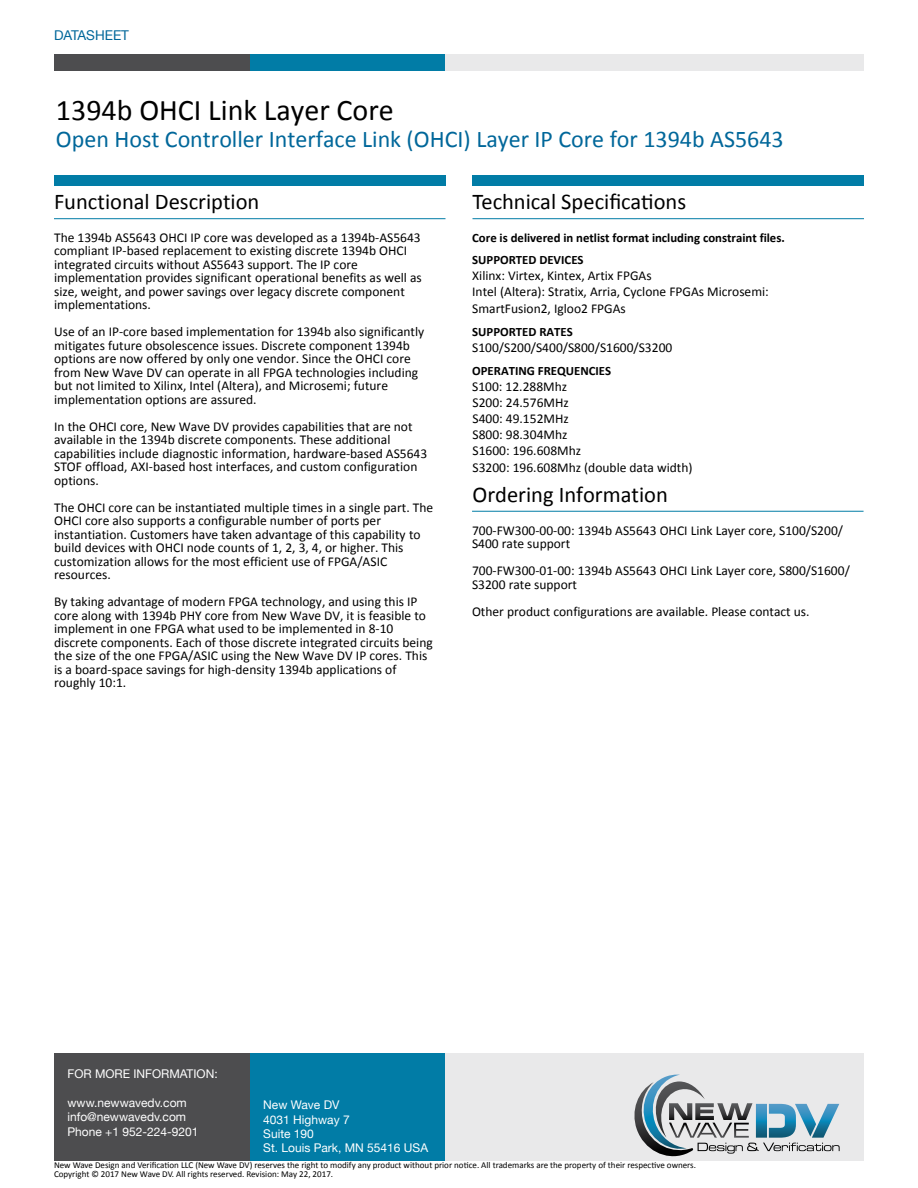
<style>
.page{position:relative;width:918px;height:1188px;background:#fff}
.page>*{position:absolute;margin:0;border:0;box-sizing:border-box;transform-origin:0 0}
.t1{font:30px "Calibri";color:#000}
.t2{font:24px "Calibri";color:#00679a}
.t3{font:22.5px "Calibri";color:#000}
.t4{font:13.5px/13.5px "Calibri";color:#000}
.t5{font:13.5px "Helvetica Neue";color:#00679a}
.t6{font:700 12.75px/22.8px "Calibri";color:#000}
.t7{font:12px/14.4px "Helvetica Neue";color:#fff}
.t8{font:9px/9px "Calibri";color:#000}
</style>
<div class="page">
<div style="left:54px;top:54px;width:196px;height:16px;background:#4d4d4f"></div>
<div style="left:250px;top:54px;width:196px;height:16px;background:#017ca6"></div>
<div style="left:446px;top:54px;width:418px;height:16px;background:#e9e9ea"></div>
<div style="left:54px;top:1053px;width:196px;height:108px;background:#4d4d4f"></div>
<div style="left:250px;top:1053px;width:196px;height:108px;background:#017ca6"></div>
<div style="left:446px;top:1053px;width:418px;height:108px;background:#e9e9ea"></div>
<svg style="left:634px;top:1075px;width:206px;height:82px"></svg>
<div style="left:54px;top:176px;width:392px;height:10px;background:#017ca6"></div>
<hr style="left:54px;top:218px;width:392px;height:1px;background:#017ca6">
<div style="left:472px;top:176px;width:392px;height:10px;background:#017ca6"></div>
<hr style="left:472px;top:218px;width:392px;height:1px;background:#017ca6">
<hr style="left:472px;top:511px;width:392px;height:1px;background:#017ca6">
<p class="t5" style="left:54px;top:27px;width:77px">DATASHEET</p>
<h1 class="t1" style="left:56px;top:91px;width:339px">1394b OHCI Link Layer Core</h1>
<h2 class="t2" style="left:56px;top:123px;width:729px">Open Host Controller Interface Link (OHCI) Layer IP Core for 1394b AS5643</h2>
<h3 class="t3" style="left:54px;top:187px;width:207px">Functional Description</h3>
<p class="t4" style="left:54px;top:230px;width:369px">The 1394b AS5643 OHCI IP core was developed as a 1394b-AS5643 compliant IP-based replacement to existing discrete 1394b OHCI integrated circuits without AS5643 support. The IP core implementation provides significant operational benefits as well as size, weight, and power savings over legacy discrete component implementations.</p>
<p class="t4" style="left:54px;top:325px;width:372px">Use of an IP-core based implementation for 1394b also significantly mitigates future obsolescence issues. Discrete component 1394b options are now offered by only one vendor. Since the OHCI core from New Wave DV can operate in all FPGA technologies including but not limited to Xilinx, Intel (Altera), and Microsemi; future implementation options are assured.</p>
<p class="t4" style="left:54px;top:419px;width:375px">In the OHCI core, New Wave DV provides capabilities that are not available in the 1394b discrete components. These additional capabilities include diagnostic information, hardware-based AS5643<br>STOF offload, AXI-based host interfaces, and custom configuration options.</p>
<p class="t4" style="left:54px;top:500px;width:381px">The OHCI core can be instantiated multiple times in a single part. The OHCI core also supports a configurable number of ports per instantiation. Customers have taken advantage of this capability to build devices with OHCI node counts of 1, 2, 3, 4, or higher. This customization allows for the most efficient use of FPGA/ASIC resources.</p>
<p class="t4" style="left:54px;top:595px;width:380px">By taking advantage of modern FPGA technology, and using this IP core along with 1394b PHY core from New Wave DV, it is feasible to implement in one FPGA what used to be implemented in 8-10 discrete components. Each of those discrete integrated circuits being the size of the one FPGA/ASIC using the New Wave DV IP cores. This is a board-space savings for high-density 1394b applications of roughly 10:1.</p>
<h3 class="t3" style="left:472px;top:187px;width:215px">Technical Specifications</h3>
<p class="t6" style="left:472px;top:226px;width:314px">Core is delivered in netlist format including constraint files.<br>SUPPORTED DEVICES</p>
<p class="t4" style="left:472px;top:268px;width:298px;line-height:16.2px">Xilinx: Virtex, Kintex, Artix FPGAs<br>Intel (Altera): Stratix, Arria, Cyclone FPGAs Microsemi:<br>SmartFusion2, Igloo2 FPGAs</p>
<p class="t6" style="left:472px;top:320px;width:102px">SUPPORTED RATES</p>
<p class="t4" style="left:472px;top:340px;width:202px">S100/S200/S400/S800/S1600/S3200</p>
<p class="t6" style="left:472px;top:359px;width:141px">OPERATING FREQUENCIES</p>
<p class="t4" style="left:472px;top:378px;width:222px;line-height:16.2px">S100: 12.288Mhz<br>S200: 24.576MHz<br>S400: 49.152MHz<br>S800: 98.304Mhz<br>S1600: 196.608Mhz<br>S3200: 196.608Mhz (double data width)</p>
<h3 class="t3" style="left:472px;top:480px;width:197px">Ordering Information</h3>
<p class="t4" style="left:472px;top:524px;width:373px">700-FW300-00-00: 1394b AS5643 OHCI Link Layer core, S100/S200/<br>S400 rate support</p>
<p class="t4" style="left:472px;top:564px;width:379px">700-FW300-01-00: 1394b AS5643 OHCI Link Layer core, S800/S1600/<br>S3200 rate support</p>
<p class="t4" style="left:472px;top:605px;width:339px">Other product configurations are available. Please contact us.</p>
<p class="t7" style="left:68px;top:1066px;width:152px">FOR MORE INFORMATION:</p>
<p class="t7" style="left:68px;top:1095px;width:133px">www.newwavedv.com info@newwavedv.com<br>Phone +1 952-224-9201</p>
<p class="t7" style="left:263px;top:1098px;width:166px">New Wave DV<br>4031 Highway 7<br>Suite 190<br>St. Louis Park, MN 55416 USA</p>
<p class="t8" style="left:54px;top:1160px;width:644px">New Wave Design and Verification LLC (New Wave DV) reserves the right to modify any product without prior notice. All trademarks are the property of their respective owners.<br>Copyright © 2017 New Wave DV. All rights reserved. Revision: May 22, 2017.</p>
</div>
